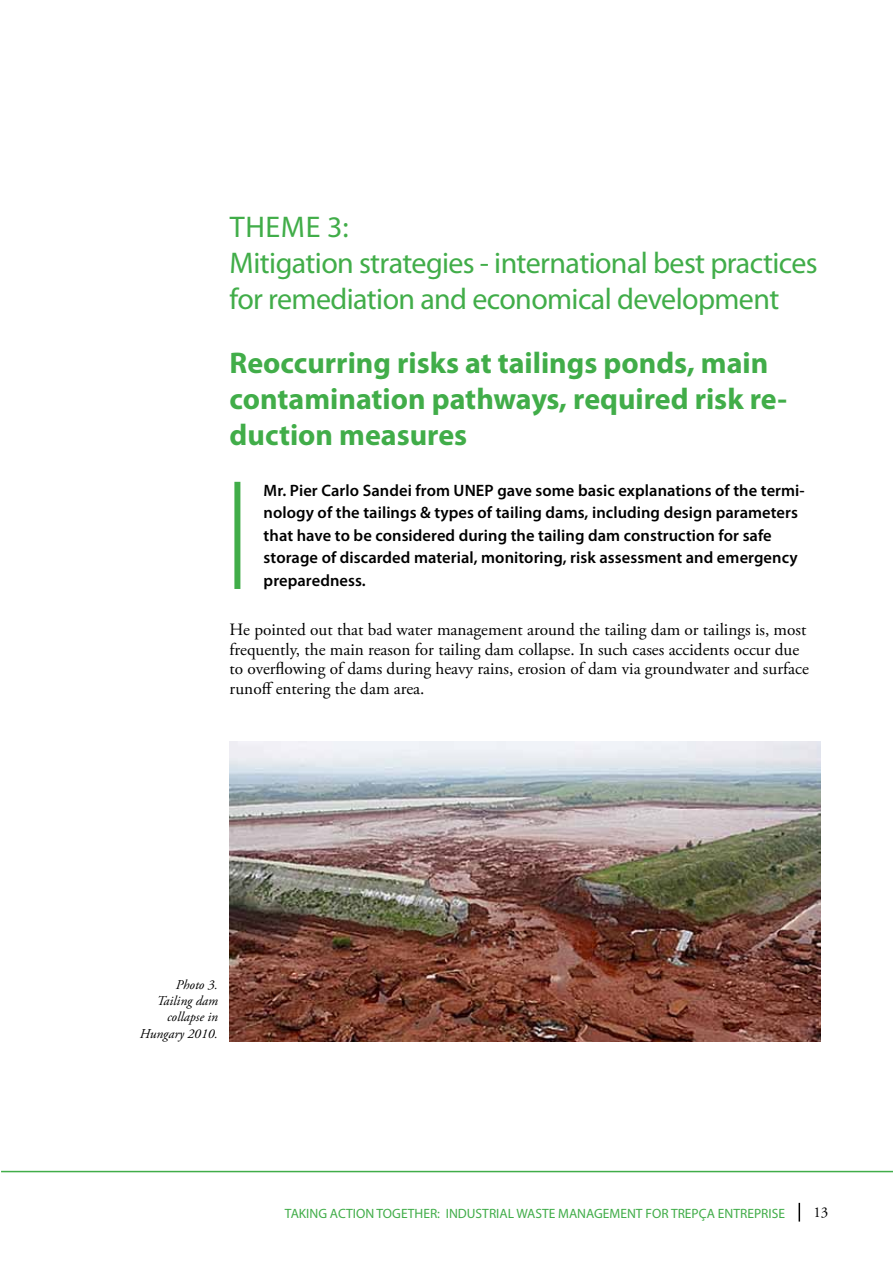
<style>
.page{position:relative;width:893px;height:1263px;background:#fff}
.page>*{position:absolute;margin:0;border:0;box-sizing:border-box;transform-origin:0 0}
.t1{font:30px/36px "Myriad Pro";letter-spacing:-.02em;color:#41ad49}
.t2{font:700 30px/36px "Myriad Pro";color:#41ad49}
.t3{font:17.25px/19.5px "Adobe Garamond Pro";color:#000}
.t4{font:600 16.5px/22.5px "Myriad Pro";letter-spacing:.005em;color:#000}
.t5{font:15px "Adobe Garamond Pro";color:#000}
.t6{font:13.5px "Myriad Pro";color:#41ad49}
.t7{font:italic 13.5px/16.2px "Adobe Garamond Pro";color:#000;text-align:right}
</style>
<div class="page">
<hr style="left:1px;top:1171px;width:892px;height:1px;background:#41ad49">
<svg style="left:799px;top:1203px;width:1px;height:18px"></svg>
<img style="left:230px;top:741px;width:591px;height:300px">
<div style="left:234px;top:482px;width:6px;height:107px;background:#41ad49"></div>
<h1 class="t1" style="left:230px;top:208px;width:35px">Theme</h1>
<h1 class="t1" style="left:230px;top:208px;width:590px;text-indent:97px">3:<br>Mitigation strategies - international best practices for remediation and economical development</h1>
<h1 class="t2" style="left:230px;top:344px;width:559px">Reoccurring risks at tailings ponds, main contamination pathways, required risk re&shy;duction measures</h1>
<p class="t4" style="left:264px;top:479px;width:543px">Mr. Pier Carlo Sandei from UNEP gave some basic explanations of the termi&shy;nology of the tailings &amp; types of tailing dams, including design parameters that have to be considered during the tailing dam construction for safe storage of discarded material, monitoring, risk assessment and emergency preparedness.</p>
<p class="t3" style="left:230px;top:621px;width:581px">He pointed out that bad water management around the tailing dam or tailings is, most frequently, the main reason for tailing dam collapse. In such cases accidents occur due to overflowing of dams during heavy rains, erosion of dam via groundwater and surface runoff entering the dam area.</p>
<p class="t7" style="left:140px;top:977px;width:80px">Photo 3.<br>Tailing dam collapse in<br>Hungary 2010.</p>
<p class="t6" style="left:285px;top:1205px;width:501px">TAKING ACTION TOGETHER: INDUSTRIAL WASTE MANAGEMENT FOR TREPÇA ENTREPRISE</p>
<p class="t5" style="left:813px;top:1203px;width:16px">13</p>
</div>
